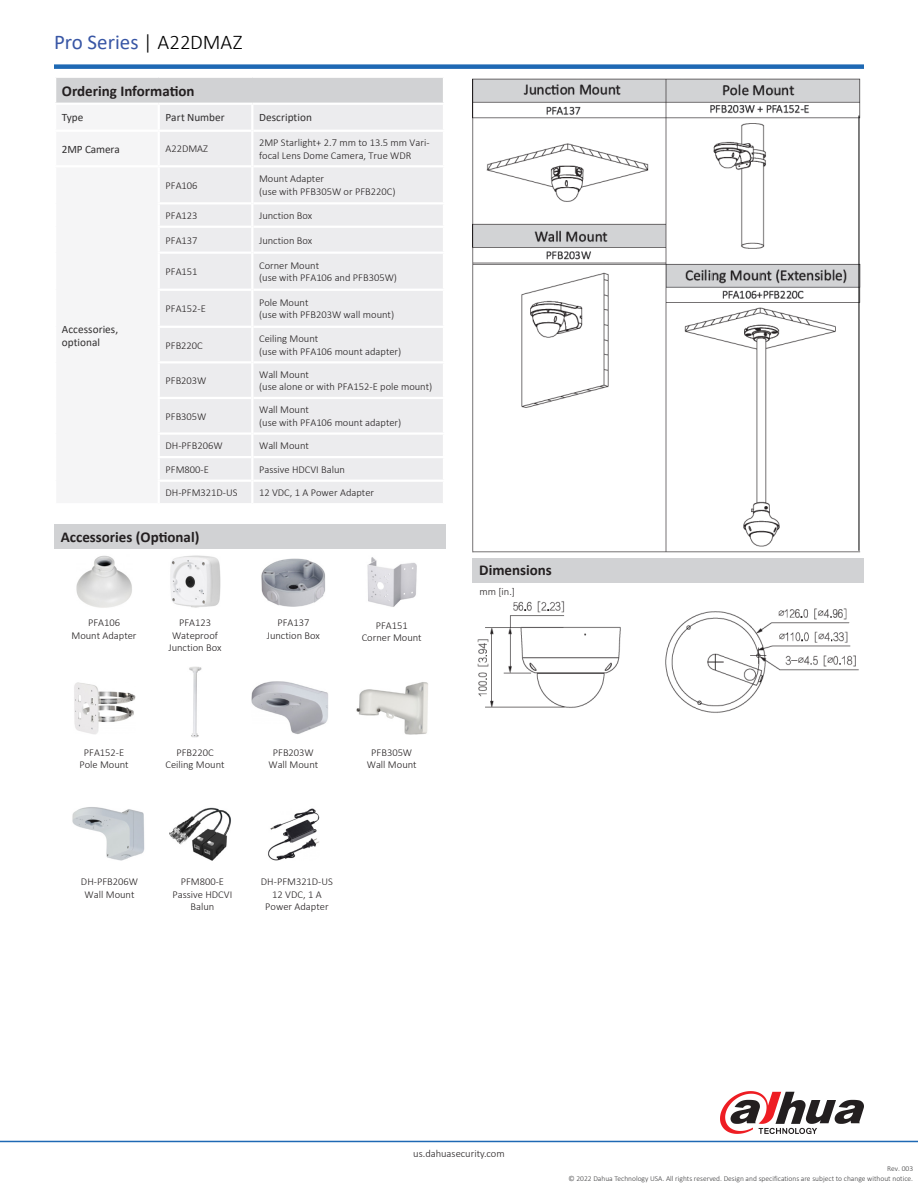
<style>
.page{position:relative;width:918px;height:1188px;background:#fff}
.page>*{position:absolute;margin:0;border:0;box-sizing:border-box;transform-origin:0 0}
.t1{font:21px "Calibri";color:#3856a5}
.Section_Heading{font:700 15px "Calibri";color:#231f20}
.Specification_Catego{font:11.25px/13.5px "Calibri";letter-spacing:.005em;color:#312f30}
.Specification_Value{font:300 10.5px/12.6px "Calibri";color:#231f20;text-align:center}
.t2{font:300 7.5px/9.4px "Calibri";color:#3e3e3f;text-align:right}
.s1{font-weight:300;color:#000}
</style>
<div class="page">
<hr style="left:0;top:1141px;width:918px;height:1px;background:#1e69b4">
<div style="left:54px;top:64px;width:810px;height:5px;background:#1e69b4"></div>
<svg style="left:720px;top:1091px;width:144px;height:43px"></svg>
<div style="left:55px;top:77px;width:389px;height:27px;background:#d1d2d4"></div>
<div style="left:160px;top:105px;width:283px;height:375px;background:#ececee"></div>
<div style="left:159px;top:481px;width:93px;height:23px;background:#ececee"></div>
<div style="left:252px;top:481px;width:192px;height:23px;background:#ececee"></div>
<hr style="left:443px;top:78px;width:2px;height:25px;background:#fff">
<hr style="left:159px;top:103px;width:93px;height:2px;background:#fff">
<hr style="left:252px;top:103px;width:193px;height:2px;background:#fff">
<hr style="left:159px;top:130px;width:92px;height:2px;background:#fff">
<hr style="left:159px;top:165px;width:92px;height:2px;background:#fff">
<hr style="left:253px;top:165px;width:192px;height:2px;background:#fff">
<hr style="left:158px;top:202px;width:93px;height:3px;background:#fff">
<hr style="left:253px;top:202px;width:192px;height:3px;background:#fff">
<hr style="left:158px;top:226px;width:93px;height:2px;background:#fff">
<hr style="left:253px;top:226px;width:192px;height:2px;background:#fff">
<hr style="left:158px;top:252px;width:93px;height:2px;background:#fff">
<hr style="left:253px;top:252px;width:192px;height:2px;background:#fff">
<hr style="left:158px;top:289px;width:93px;height:2px;background:#fff">
<hr style="left:253px;top:289px;width:192px;height:2px;background:#fff">
<hr style="left:158px;top:326px;width:93px;height:2px;background:#fff">
<hr style="left:253px;top:326px;width:192px;height:2px;background:#fff">
<hr style="left:158px;top:361px;width:93px;height:2px;background:#fff">
<hr style="left:253px;top:361px;width:192px;height:2px;background:#fff">
<hr style="left:158px;top:397px;width:93px;height:2px;background:#fff">
<hr style="left:253px;top:397px;width:192px;height:2px;background:#fff">
<hr style="left:158px;top:432px;width:93px;height:3px;background:#fff">
<hr style="left:158px;top:456px;width:93px;height:2px;background:#fff">
<hr style="left:158px;top:480px;width:93px;height:2px;background:#fff">
<hr style="left:159px;top:503px;width:93px;height:2px;background:#fff">
<hr style="left:54px;top:76px;width:105px;height:2px;background:#fff">
<hr style="left:159px;top:76px;width:93px;height:2px;background:#fff">
<hr style="left:252px;top:76px;width:193px;height:2px;background:#fff">
<hr style="left:253px;top:130px;width:192px;height:2px;background:#fff">
<hr style="left:253px;top:432px;width:192px;height:3px;background:#fff">
<hr style="left:253px;top:456px;width:192px;height:2px;background:#fff">
<hr style="left:253px;top:480px;width:192px;height:2px;background:#fff">
<hr style="left:252px;top:503px;width:193px;height:2px;background:#fff">
<hr style="left:54px;top:78px;width:2px;height:25px;background:#fff">
<hr style="left:54px;top:103px;width:105px;height:2px;background:#fff">
<hr style="left:158px;top:482px;width:2px;height:21px;background:#fff">
<hr style="left:443px;top:482px;width:2px;height:21px;background:#fff">
<hr style="left:251px;top:105px;width:2px;height:26px;background:#fff">
<hr style="left:251px;top:131px;width:2px;height:35px;background:#fff">
<hr style="left:251px;top:166px;width:2px;height:37px;background:#fff">
<hr style="left:251px;top:203px;width:2px;height:24px;background:#fff">
<hr style="left:251px;top:227px;width:2px;height:26px;background:#fff">
<hr style="left:251px;top:253px;width:2px;height:37px;background:#fff">
<hr style="left:251px;top:290px;width:2px;height:37px;background:#fff">
<hr style="left:251px;top:327px;width:2px;height:35px;background:#fff">
<hr style="left:251px;top:362px;width:2px;height:36px;background:#fff">
<hr style="left:251px;top:398px;width:2px;height:36px;background:#fff">
<hr style="left:251px;top:434px;width:2px;height:23px;background:#fff">
<hr style="left:251px;top:457px;width:2px;height:24px;background:#fff">
<hr style="left:251px;top:481px;width:2px;height:22px;background:#fff">
<div style="left:54px;top:525px;width:392px;height:24px;background:#d1d2d4"></div>
<div style="left:472px;top:558px;width:392px;height:24px;background:#d1d2d4"></div>
<img style="left:477px;top:601px;width:382px;height:112px">
<img style="left:472px;top:78px;width:389px;height:475px">
<hr style="left:859px;top:116px;width:1px;height:435px;background:#000">
<img style="left:76px;top:555px;width:56px;height:53px">
<img style="left:170px;top:555px;width:51px;height:53px">
<img style="left:261px;top:558px;width:64px;height:49px">
<img style="left:367px;top:557px;width:50px;height:50px">
<img style="left:74px;top:682px;width:61px;height:52px">
<img style="left:189px;top:667px;width:13px;height:70px">
<img style="left:251px;top:681px;width:77px;height:53px">
<img style="left:356px;top:682px;width:72px;height:53px">
<img style="left:72px;top:807px;width:73px;height:54px">
<img style="left:268px;top:808px;width:52px;height:53px">
<img style="left:170px;top:807px;width:61px;height:54px">
<p class="t1" style="left:54px;top:27px;width:190px">Pro Series <span class="s1">| A22DMAZ</span></p>
<p class="Section_Heading" style="left:62px;top:80px;width:134px">Ordering Information</p>
<p class="Specification_Catego" style="left:62px;top:111px;width:23px">Type</p>
<p class="Specification_Catego" style="left:166px;top:111px;width:61px">Part Number</p>
<p class="Specification_Catego" style="left:259px;top:111px;width:54px">Description</p>
<p class="Specification_Catego" style="left:62px;top:142px;width:59px">2MP Camera</p>
<p class="Specification_Value" style="left:166px;top:143px;width:44px">A22DMAZ</p>
<p class="Specification_Value" style="left:259px;top:136px;width:172px;text-align:left">2MP Starlight+ 2.7 mm to 13.5 mm Vari&shy;focal Lens Dome Camera, True WDR</p>
<p class="Specification_Value" style="left:166px;top:179px;width:34px">PFA106</p>
<p class="Specification_Value" style="left:259px;top:173px;width:67px">Mount Adapter</p>
<p class="Specification_Value" style="left:259px;top:185px;width:138px">(use with PFB305W or PFB220C)</p>
<p class="Specification_Catego" style="left:62px;top:322px;width:58px">Accessories, optional</p>
<p class="Specification_Value" style="left:166px;top:209px;width:34px">PFA123</p>
<p class="Specification_Value" style="left:259px;top:209px;width:55px">Junction Box</p>
<p class="Specification_Value" style="left:166px;top:234px;width:34px">PFA137</p>
<p class="Specification_Value" style="left:259px;top:234px;width:55px">Junction Box</p>
<p class="Specification_Value" style="left:166px;top:265px;width:34px">PFA151</p>
<p class="Specification_Value" style="left:259px;top:259px;width:62px">Corner Mount</p>
<p class="Specification_Value" style="left:259px;top:272px;width:139px">(use with PFA106 and PFB305W)</p>
<p class="Specification_Value" style="left:166px;top:302px;width:42px">PFA152-E</p>
<p class="Specification_Value" style="left:259px;top:296px;width:137px;text-align:left">Pole Mount<br>(use with PFB203W wall mount)</p>
<p class="Specification_Value" style="left:166px;top:339px;width:39px">PFB220C</p>
<p class="Specification_Value" style="left:259px;top:332px;width:61px">Ceiling Mount</p>
<p class="Specification_Value" style="left:259px;top:345px;width:144px">(use with PFA106 mount adapter)</p>
<p class="Specification_Value" style="left:166px;top:374px;width:43px">PFB203W</p>
<p class="Specification_Value" style="left:166px;top:410px;width:43px">PFB305W</p>
<p class="Specification_Value" style="left:259px;top:368px;width:51px">Wall Mount</p>
<p class="Specification_Value" style="left:259px;top:381px;width:175px">(use alone or with PFA152-E pole mount)</p>
<p class="Specification_Value" style="left:259px;top:404px;width:51px">Wall Mount</p>
<p class="Specification_Value" style="left:259px;top:416px;width:144px">(use with PFA106 mount adapter)</p>
<p class="Specification_Value" style="left:166px;top:439px;width:59px">DH-PFB206W</p>
<p class="Specification_Value" style="left:259px;top:439px;width:51px">Wall Mount</p>
<p class="Specification_Value" style="left:166px;top:463px;width:45px">PFM800-E</p>
<p class="Specification_Value" style="left:259px;top:463px;width:87px">Passive HDCVI Balun</p>
<p class="Specification_Value" style="left:166px;top:487px;width:74px">DH-PFM321D-US</p>
<p class="Specification_Value" style="left:259px;top:487px;width:117px">12 VDC, 1 A Power Adapter</p>
<p class="Section_Heading" style="left:61px;top:526px;width:140px">Accessories (Optional)</p>
<p class="Specification_Value" style="left:88px;top:616px;width:34px">PFA106</p>
<p class="Specification_Value" style="left:71px;top:629px;width:67px">Mount Adapter</p>
<p class="Specification_Value" style="left:179px;top:616px;width:34px">PFA123</p>
<p class="Specification_Value" style="left:168px;top:629px;width:55px">Wateproof<br>Junction Box</p>
<p class="Specification_Value" style="left:84px;top:746px;width:42px">PFA152-E</p>
<p class="Specification_Value" style="left:79px;top:758px;width:51px">Pole Mount</p>
<p class="Specification_Value" style="left:176px;top:746px;width:39px">PFB220C</p>
<p class="Specification_Value" style="left:165px;top:758px;width:61px">Ceiling Mount</p>
<p class="Specification_Value" style="left:277px;top:616px;width:34px">PFA137</p>
<p class="Specification_Value" style="left:267px;top:629px;width:55px">Junction Box</p>
<p class="Specification_Value" style="left:376px;top:619px;width:34px">PFA151</p>
<p class="Specification_Value" style="left:362px;top:631px;width:62px">Corner Mount</p>
<p class="Specification_Value" style="left:273px;top:746px;width:43px">PFB203W</p>
<p class="Specification_Value" style="left:268px;top:758px;width:51px">Wall Mount</p>
<p class="Specification_Value" style="left:371px;top:746px;width:43px">PFB305W</p>
<p class="Specification_Value" style="left:367px;top:758px;width:51px">Wall Mount</p>
<p class="Specification_Value" style="left:81px;top:875px;width:59px">DH-PFB206W</p>
<p class="Specification_Value" style="left:85px;top:888px;width:51px">Wall Mount</p>
<p class="Specification_Value" style="left:181px;top:875px;width:45px">PFM800-E</p>
<p class="Specification_Value" style="left:173px;top:888px;width:61px">Passive HDCVI<br>Balun</p>
<p class="Specification_Value" style="left:261px;top:875px;width:73px">DH-PFM321D-US</p>
<p class="Specification_Value" style="left:265px;top:888px;width:65px">12 VDC, 1 A<br>Power Adapter</p>
<p class="Section_Heading" style="left:479px;top:560px;width:74px">Dimensions</p>
<p class="Specification_Value" style="left:480px;top:585px;width:37px">mm [in.]</p>
<p class="Specification_Value" style="left:413px;top:1147px;width:93px">us.dahuasecurity.com</p>
<p class="t2" style="left:569px;top:1164px;width:346px">Rev. 003<br>© 2022 Dahua Technology USA. All rights reserved. Design and specifications are subject to change without notice.</p>
</div>
